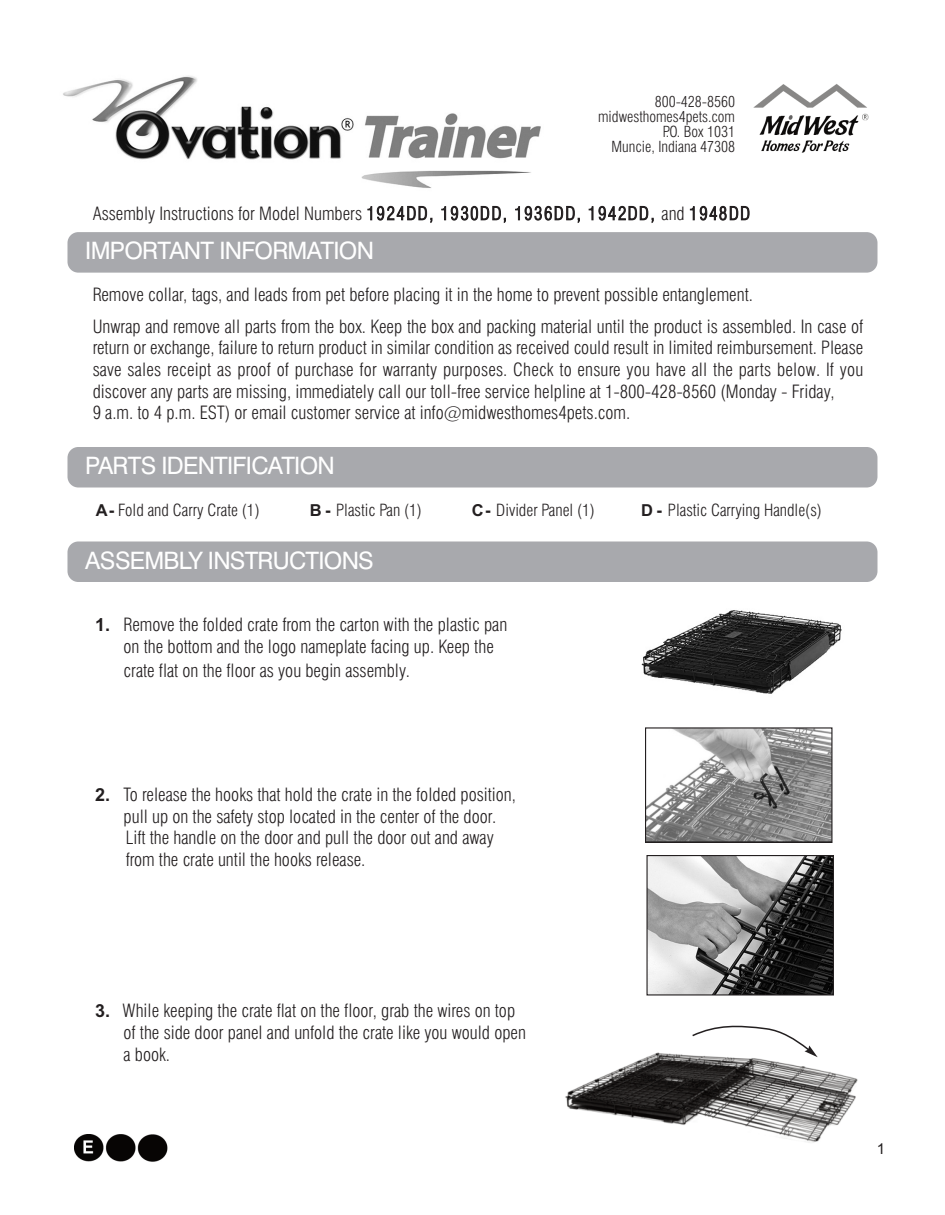
<style>
.page{position:relative;width:945px;height:1215px;background:#fff}
.page>*{position:absolute;margin:0;border:0;box-sizing:border-box;transform-origin:0 0}
.t1{font:24px "Swiss 721 BT";letter-spacing:-.03em;color:#fff}
.t2{font:300 condensed 18px/21.8px "Swiss 721 BT";color:#231f20}
.t3{font:300 condensed 16.5px "Swiss 721 BT";color:#231f20}
.t4{font:300 condensed 15px/15px "Swiss 721 BT";color:#231f20;text-align:right}
.t5{font:15px "Arial";color:#231f20}
.s1{font-family:"Arial";font-weight:700;font-stretch:normal}
</style>
<div class="page">
<div style="left:68px;top:232px;width:810px;height:41px;background:#a8a9ad;border-radius:11px"></div>
<div style="left:68px;top:447px;width:809px;height:41px;background:#a8a9ad;border-radius:11px"></div>
<img style="left:74px;top:1135px;width:94px;height:27px">
<div style="left:67px;top:542px;width:811px;height:40px;background:#a8a9ad;border-radius:11px"></div>
<img style="left:641px;top:610px;width:201px;height:84px">
<img style="left:565px;top:1052px;width:293px;height:91px">
<svg style="left:690px;top:1025px;width:129px;height:32px"></svg>
<img style="left:754px;top:84px;width:114px;height:68px">
<img style="left:647px;top:729px;width:184px;height:112px">
<div style="left:645px;top:727px;width:188px;height:116px;border:1px solid #231f20"></div>
<img style="left:648px;top:857px;width:184px;height:137px">
<div style="left:646px;top:855px;width:188px;height:141px;border:1px solid #231f20"></div>
<img style="left:63px;top:75px;width:478px;height:113px">
<p class="t4" style="left:598px;top:95px;width:138px">800-428-8560 midwesthomes4pets.com<br>P.O. Box 1031<br>Muncie, Indiana 47308</p>
<p class="t2" style="left:93px;top:204px;width:659px">Assembly Instructions for Model Numbers 1924DD, 1930DD, 1936DD, 1942DD, and 1948DD</p>
<h1 class="t1" style="left:85px;top:242px;width:290px">IMPORTANT INFORMATION</h1>
<p class="t2" style="left:93px;top:280px;width:772px;line-height:32.1px">Remove collar, tags, and leads from pet before placing it in the home to prevent possible entanglement.<br>Unwrap and remove all parts from the box. Keep the box and packing material until the product is assembled. In case of</p>
<p class="t2" style="left:93px;top:339px;width:772px">return or exchange, failure to return product in similar condition as received could result in limited reimbursement. Please save sales receipt as proof of purchase for warranty purposes. Check to ensure you have all the parts below. If you discover any parts are missing, immediately call our toll-free service helpline at 1-800-428-8560 (Monday - Friday,<br>9 a.m. to 4 p.m. EST) or email customer service at info@midwesthomes4pets.com.</p>
<h1 class="t1" style="left:85px;top:457px;width:251px">PARTS IDENTIFICATION</h1>
<p class="t3" style="left:96px;top:503px;width:165px"><span class="s1">A-</span> Fold and Carry Crate (1)</p>
<p class="t3" style="left:310px;top:503px;width:114px"><span class="s1">B -</span> Plastic Pan (1)</p>
<p class="t3" style="left:472px;top:503px;width:124px"><span class="s1">C-</span> Divider Panel (1)</p>
<p class="t3" style="left:641px;top:503px;width:182px"><span class="s1">D -</span> Plastic Carrying Handle(s)</p>
<h1 class="t1" style="left:85px;top:551px;width:290px">ASSEMBLY INSTRUCTIONS</h1>
<p class="t2" style="left:124px;top:615px;width:385px;text-indent:-29px"><span class="s1">1.</span> Remove the folded crate from the carton with the plastic pan on the bottom and the logo nameplate facing up. Keep the</p>
<p class="t2" style="left:124px;top:661px;width:288px">crate flat on the floor as you begin assembly.</p>
<p class="t2" style="left:124px;top:785px;width:394px;text-indent:-29px"><span class="s1">2.</span> To release the hooks that hold the crate in the folded position, pull up on the safety stop located in the center of the door.<br>Lift the handle on the door and pull the door out and away from the crate until the hooks release.</p>
<p class="t2" style="left:124px;top:1001px;width:404px;text-indent:-29px"><span class="s1">3.</span> While keeping the crate flat on the floor, grab the wires on top of the side door panel and unfold the crate like you would open a book.</p>
<p class="t5" style="left:877px;top:1140px;width:10px">1</p>
</div>
